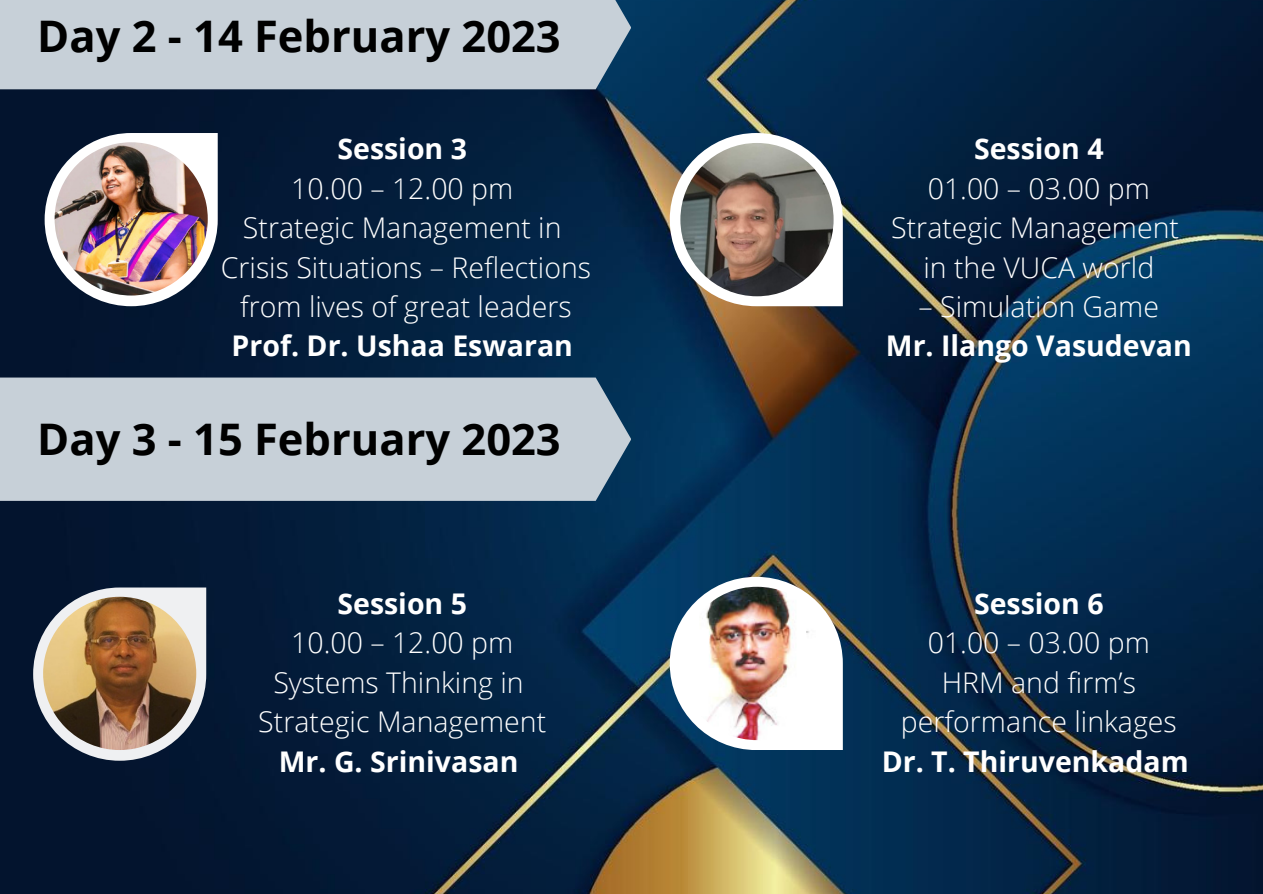
<style>
.page{position:relative;width:1263px;height:894px;background:#fff}
.page>*{position:absolute;margin:0;border:0;box-sizing:border-box;transform-origin:0 0}
.t1{font:700 43.5px "Open Sans";color:#000}
.t2{font:300 28.5px/39.3px "Open Sans";color:#fff;text-align:center}
.t3{font:700 28.5px "Open Sans";color:#fff}
</style>
<div class="page">
<img style="left:0;top:0;width:1263px;height:893px">
<svg style="left:45px;top:133px;width:173px;height:173px"></svg>
<img style="left:55px;top:142px;width:153px;height:153px">
<svg style="left:670px;top:133px;width:173px;height:173px"></svg>
<img style="left:680px;top:143px;width:154px;height:153px;border-radius:50%">
<svg style="left:33px;top:587px;width:173px;height:173px"></svg>
<img style="left:43px;top:596px;width:153px;height:153px">
<svg style="left:670px;top:576px;width:173px;height:173px"></svg>
<img style="left:680px;top:586px;width:154px;height:154px;border-radius:50%">
<div style="left:0;top:0;width:631px;height:89px;background:#c7d0d8"></div>
<div style="left:0;top:377px;width:631px;height:123px;background:#c7d0d8"></div>
<h1 class="t1" style="left:37px;top:5px;width:525px">Day 2 - 14 February 2023</h1>
<p class="t3" style="left:337px;top:129px;width:131px">Session 3</p>
<p class="t2" style="left:221px;top:168px;width:372px">10.00 – 12.00 pm<br>Strategic Management in<br>Crisis Situations – Reflections from lives of great leaders</p>
<p class="t3" style="left:232px;top:326px;width:343px">Prof. Dr. Ushaa Eswaran</p>
<h1 class="t1" style="left:37px;top:408px;width:525px">Day 3 - 15 February 2023</h1>
<p class="t3" style="left:337px;top:583px;width:131px">Session 5</p>
<p class="t2" style="left:258px;top:622px;width:289px">10.00 – 12.00 pm<br>Systems Thinking in<br>Strategic Management</p>
<p class="t3" style="left:279px;top:740px;width:241px">Mr. G. Srinivasan</p>
<p class="t3" style="left:974px;top:129px;width:131px">Session 4</p>
<p class="t2" style="left:891px;top:168px;width:289px">01.00 – 03.00 pm<br>Strategic Management in the VUCA world</p>
<p class="t2" style="left:919px;top:286px;width:242px">– Simulation Game</p>
<p class="t3" style="left:886px;top:326px;width:308px">Mr. Ilango Vasudevan</p>
<p class="t3" style="left:974px;top:583px;width:131px">Session 6</p>
<p class="t2" style="left:901px;top:622px;width:277px">01.00 – 03.00 pm<br>HRM and firm’s performance linkages</p>
<p class="t3" style="left:882px;top:740px;width:308px">Dr. T. Thiruvenkadam</p>
</div>
